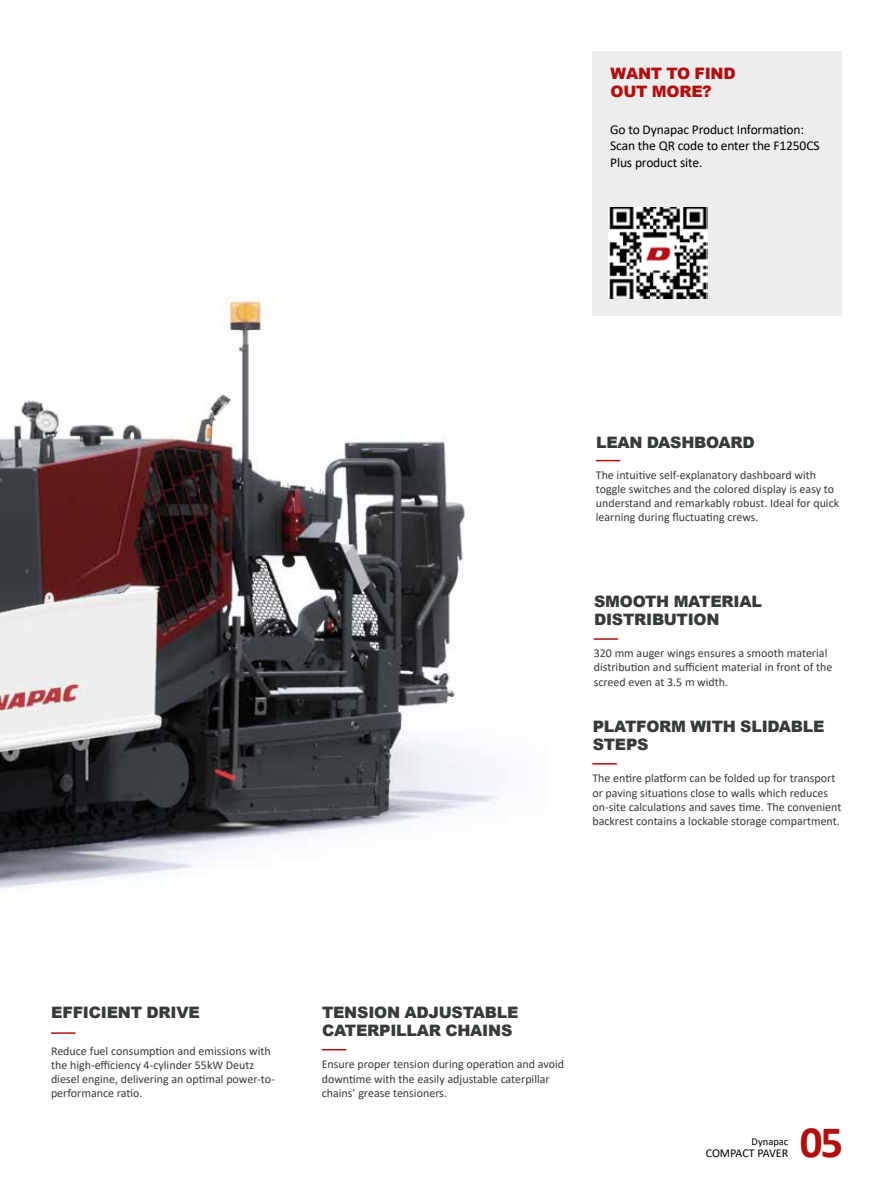
<style>
.page{position:relative;width:893px;height:1191px;background:#fff}
.page>*{position:absolute;margin:0;border:0;box-sizing:border-box;transform-origin:0 0}
.t1{font:700 45px "Calibri";color:#b00f10}
.t2{font:900 15.75px/18px "Arial";letter-spacing:-.015em;color:#373a3b}
.t3{font:900 15.75px/18px "Arial";letter-spacing:-.015em;color:#b00f10}
.t4{font:13.5px/16.5px "Calibri";letter-spacing:-.01em;color:#000}
.t5{font:12px/14.2px "Calibri";color:#373a3b}
.t6{font:12px "Calibri";letter-spacing:-.005em;color:#000}
.t7{font:10.5px "Calibri";color:#000}
</style>
<div class="page">
<img style="left:0;top:296px;width:499px;height:593px">
<div style="left:592px;top:51px;width:250px;height:264px;background:#ededed"></div>
<img style="left:609px;top:207px;width:98px;height:92px">
<hr style="left:594px;top:638px;width:24px;height:2px;background:#b00f10">
<svg style="left:51px;top:1032px;width:24px;height:1px"></svg>
<svg style="left:596px;top:460px;width:24px;height:1px"></svg>
<svg style="left:592px;top:763px;width:25px;height:1px"></svg>
<svg style="left:322px;top:1049px;width:24px;height:1px"></svg>
<h2 class="t3" style="left:610px;top:64px;width:127px">WANT TO FIND<br>OUT MORE?</h2>
<p class="t4" style="left:610px;top:120px;width:211px">Go to Dynapac Product Information:<br>Scan the QR code to enter the F1250CS<br>Plus product site.</p>
<h2 class="t2" style="left:596px;top:433px;width:160px">LEAN DASHBOARD</h2>
<p class="t5" style="left:596px;top:467px;width:245px">The intuitive self-explanatory dashboard with toggle switches and the colored display is easy to understand and remarkably robust. Ideal for quick learning during fluctuating crews.</p>
<h2 class="t2" style="left:594px;top:591px;width:169px">SMOOTH MATERIAL<br>DISTRIBUTION</h2>
<p class="t5" style="left:594px;top:645px;width:240px">320 mm auger wings ensures a smooth material distribution and sufficient material in front of the screed even at 3.5 m width.</p>
<h2 class="t2" style="left:593px;top:717px;width:233px">PLATFORM WITH SLIDABLE<br>STEPS</h2>
<p class="t5" style="left:592px;top:771px;width:251px">The entire platform can be folded up for transport or paving situations close to walls which reduces on-site calculations and saves time. The convenient backrest contains a lockable storage compartment.</p>
<h2 class="t2" style="left:51px;top:1002px;width:150px">EFFICIENT DRIVE</h2>
<p class="t5" style="left:51px;top:1043px;width:225px">Reduce fuel consumption and emissions with the high-efficiency 4-cylinder 55kW Deutz diesel engine, delivering an optimal power-to&shy;performance ratio.</p>
<h2 class="t2" style="left:322px;top:1003px;width:198px">TENSION ADJUSTABLE<br>CATERPILLAR CHAINS</h2>
<p class="t5" style="left:322px;top:1056px;width:244px">Ensure proper tension during operation and avoid downtime with the easily adjustable caterpillar chains’ grease tensioners.</p>
<p class="t7" style="left:752px;top:1134px;width:38px">Dynapac</p>
<p class="t6" style="left:706px;top:1144px;width:84px">COMPACT PAVER</p>
<h1 class="t1" style="left:800px;top:1110px;width:45px">05</h1>
</div>
